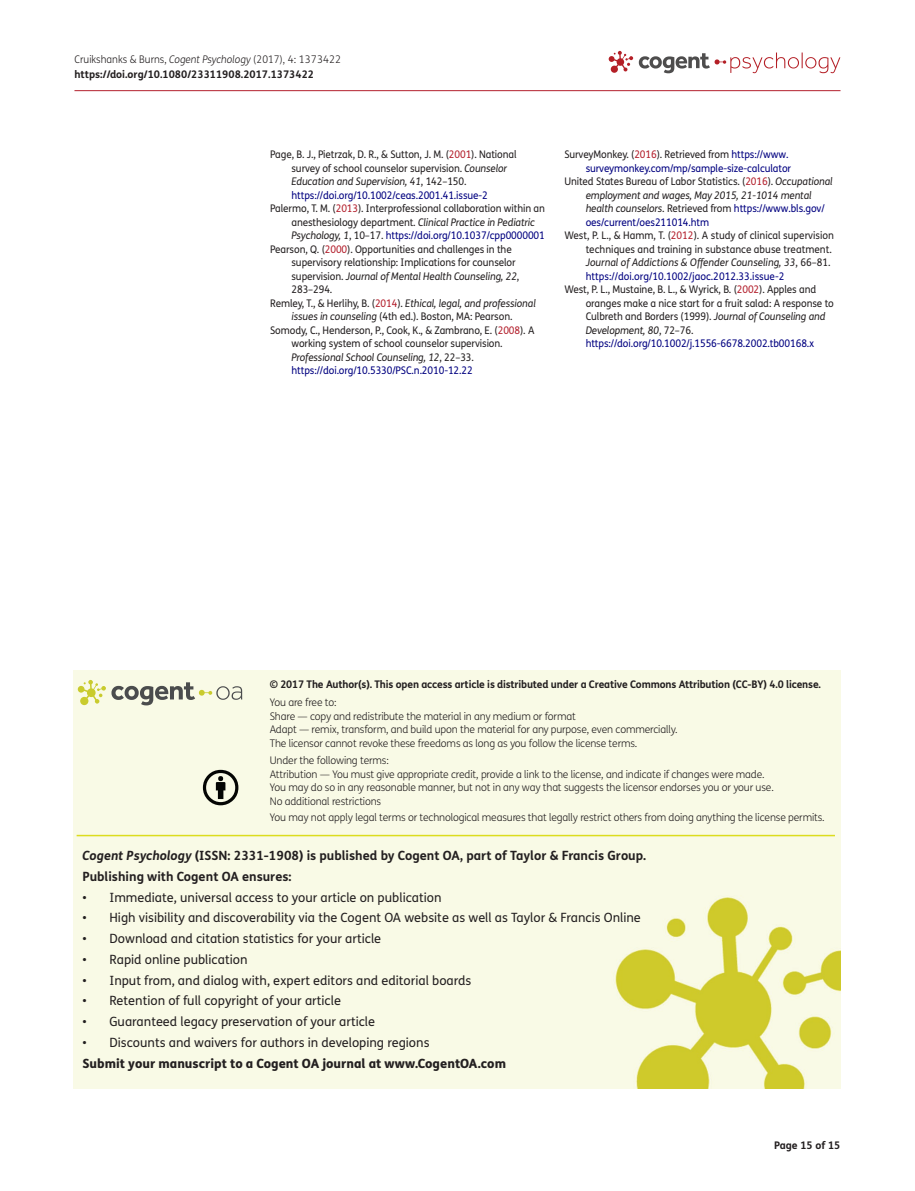
<style>
.page{position:relative;width:915px;height:1191px;background:#fff}
.page>*{position:absolute;margin:0;border:0;box-sizing:border-box;transform-origin:0 0}
.t1{font:12.75px "FS Me Pro";color:#231f20}
.t2{font:700 12.75px/20.7px "FS Me Pro";color:#231f20}
.t3{font:800 12.75px "FS Me Pro";color:#231f20}
.t4{font:10.5px "FS Me Pro";letter-spacing:-.01em;color:#231f20;scale:.95 1}
.t5{font:300 10.5px/13.5px "FS Me Pro";letter-spacing:-.015em;color:#231f20}
.t6{font:10.5px "FS Me Pro";letter-spacing:-.01em;color:#000080;scale:.95 1}
.t7{font:italic 10.5px "FS Me Pro";letter-spacing:-.01em;color:#231f20;scale:.95 1}
.t8{font:700 10.5px/15px "FS Me Pro";letter-spacing:-.015em;color:#231f20}
.s1{font-weight:300}
.s2{font-weight:300;font-style:italic}
.s3{color:#b3202d}
.s4{font-style:italic}
.s5{font-style:normal}
.s6{font-style:italic;color:#231f20}
.s7{color:#231f20}
.s8{font-style:normal;color:#b3202d}
.s9{color:#000080}
</style>
<div class="page">
<hr style="left:74px;top:90px;width:766px;height:1px;background:#b3202d">
<svg style="left:608px;top:51px;width:232px;height:22px"></svg>
<div style="left:74px;top:671px;width:766px;height:417px;background:#f9fae6"></div>
<svg style="left:78px;top:680px;width:164px;height:25px;background:#d2d3ba"></svg>
<svg style="left:203px;top:770px;width:35px;height:35px"></svg>
<hr style="left:77px;top:835px;width:757px;height:1px;background:#dcdc1e">
<p class="t8" style="left:74px;top:51px;width:268px"><span class="s1">Cruikshanks &amp; Burns,</span> <span class="s2">Cogent Psychology</span> <span class="s1">(2017), 4: 1373422 </span>https://doi.org/10.1080/23311908.2017.1373422</p>
<p class="t4" style="left:270px;top:147px;width:261px">Page, B. J., Pietrzak, D. R., &amp; Sutton, J. M. (<span class="s3">2001</span>). National</p>
<p class="t4" style="left:291px;top:161px;width:228px">survey of school counselor supervision. <span class="s4">Counselor</span></p>
<p class="t7" style="left:291px;top:174px;width:186px">Education and Supervision, 41<span class="s5">, 142–150.</span></p>
<p class="t6" style="left:291px;top:188px;width:208px">https://doi.org/10.1002/ceas.2001.41.issue-2</p>
<p class="t4" style="left:270px;top:201px;width:291px">Palermo, T. M. (<span class="s3">2013</span>). Interprofessional collaboration within an</p>
<p class="t7" style="left:291px;top:215px;width:258px"><span class="s5">anesthesiology department.</span> Clinical Practice in Pediatric</p>
<p class="t6" style="left:291px;top:228px;width:268px"><span class="s6">Psychology, 1</span><span class="s7">, 10–17.</span> https://doi.org/10.1037/cpp0000001</p>
<p class="t4" style="left:270px;top:242px;width:256px">Pearson, Q. (<span class="s3">2000</span>). Opportunities and challenges in the</p>
<p class="t4" style="left:291px;top:255px;width:237px">supervisory relationship: Implications for counselor</p>
<p class="t7" style="left:291px;top:269px;width:241px"><span class="s5">supervision.</span> Journal of Mental Health Counseling, 22<span class="s5">,</span></p>
<p class="t4" style="left:291px;top:282px;width:44px">283–294.</p>
<p class="t7" style="left:270px;top:296px;width:281px"><span class="s5">Remley, T., &amp; Herlihy, B. (</span><span class="s8">2014</span><span class="s5">).</span> Ethical, legal, and professional</p>
<p class="t4" style="left:291px;top:309px;width:234px"><span class="s4">issues in counseling</span> (4th ed.). Boston, MA: Pearson.</p>
<p class="t4" style="left:270px;top:323px;width:279px">Somody, C., Henderson, P., Cook, K., &amp; Zambrano, E. (<span class="s3">2008</span>). A</p>
<p class="t4" style="left:291px;top:336px;width:224px">working system of school counselor supervision.</p>
<p class="t7" style="left:291px;top:350px;width:193px">Professional School Counseling, 12<span class="s5">, 22–33.</span></p>
<p class="t6" style="left:291px;top:363px;width:192px">https://doi.org/10.5330/PSC.n.2010-12.22</p>
<p class="t4" style="left:564px;top:147px;width:237px">SurveyMonkey. (<span class="s3">2016</span>). Retrieved from <span class="s9">https://www.</span></p>
<p class="t6" style="left:585px;top:161px;width:218px">surveymonkey.com/mp/sample-size-calculator</p>
<p class="t4" style="left:564px;top:174px;width:284px">United States Bureau of Labor Statistics. (<span class="s3">2016</span>). <span class="s4">Occupational</span></p>
<p class="t7" style="left:585px;top:188px;width:239px">employment and wages, May 2015, 21-1014 mental</p>
<p class="t6" style="left:585px;top:201px;width:253px"><span class="s6">health counselors</span><span class="s7">. Retrieved from</span> https://www.bls.gov/</p>
<p class="t6" style="left:585px;top:215px;width:131px">oes/current/oes211014.htm</p>
<p class="t4" style="left:564px;top:228px;width:285px">West, P. L., &amp; Hamm, T. (<span class="s3">2012</span>). A study of clinical supervision</p>
<p class="t4" style="left:585px;top:242px;width:260px">techniques and training in substance abuse treatment.</p>
<p class="t7" style="left:585px;top:255px;width:259px">Journal of Addictions &amp; Offender Counseling, 33<span class="s5">, 66–81.</span></p>
<p class="t6" style="left:585px;top:269px;width:211px">https://doi.org/10.1002/jaoc.2012.33.issue-2</p>
<p class="t4" style="left:564px;top:282px;width:266px">West, P. L., Mustaine, B. L., &amp; Wyrick, B. (<span class="s3">2002</span>). Apples and</p>
<p class="t4" style="left:585px;top:296px;width:263px">oranges make a nice start for a fruit salad: A response to</p>
<p class="t4" style="left:585px;top:309px;width:254px">Culbreth and Borders (1999). <span class="s4">Journal of Counseling and</span></p>
<p class="t7" style="left:585px;top:323px;width:115px">Development, 80<span class="s5">, 72–76.</span></p>
<p class="t6" style="left:585px;top:336px;width:242px">https://doi.org/10.1002/j.1556-6678.2002.tb00168.x</p>
<p class="t8" style="left:270px;top:676px;width:552px">© 2017 The Author(s). This open access article is distributed under a Creative Commons Attribution (CC-BY) 4.0 license.</p>
<p class="t5" style="left:270px;top:695px;width:409px">You are free to:<br>Share — copy and redistribute the material in any medium or format<br>Adapt — remix, transform, and build upon the material for any purpose, even commercially.<br>The licensor cannot revoke these freedoms as long as you follow the license terms.</p>
<p class="t5" style="left:270px;top:753px;width:505px">Under the following terms:<br>Attribution — You must give appropriate credit, provide a link to the license, and indicate if changes were made.<br>You may do so in any reasonable manner, but not in any way that suggests the licensor endorses you or your use.<br>No additional restrictions</p>
<p class="t5" style="left:270px;top:810px;width:556px">You may not apply legal terms or technological measures that legally restrict others from doing anything the license permits.</p>
<p class="t2" style="left:82px;top:844px;width:565px"><span class="s4">Cogent Psychology</span> (ISSN: 2331-1908) is published by Cogent OA, part of Taylor &amp; Francis Group.<br>Publishing with Cogent OA ensures:</p>
<p class="t1" style="left:82px;top:888px;width:360px">• Immediate, universal access to your article on publication</p>
<p class="t1" style="left:82px;top:909px;width:559px">• High visibility and discoverability via the Cogent OA website as well as Taylor &amp; Francis Online</p>
<p class="t1" style="left:82px;top:930px;width:300px">• Download and citation statistics for your article</p>
<p class="t1" style="left:82px;top:950px;width:166px">• Rapid online publication</p>
<p class="t1" style="left:82px;top:971px;width:390px">• Input from, and dialog with, expert editors and editorial boards</p>
<p class="t1" style="left:82px;top:992px;width:260px">• Retention of full copyright of your article</p>
<p class="t1" style="left:82px;top:1013px;width:294px">• Guaranteed legacy preservation of your article</p>
<p class="t1" style="left:82px;top:1033px;width:348px">• Discounts and waivers for authors in developing regions</p>
<p class="t3" style="left:82px;top:1053px;width:425px">Submit your manuscript to a Cogent OA journal at www.CogentOA.com</p>
<p class="t8" style="left:773px;top:1137px;width:68px">Page 15 of 15</p>
</div>
